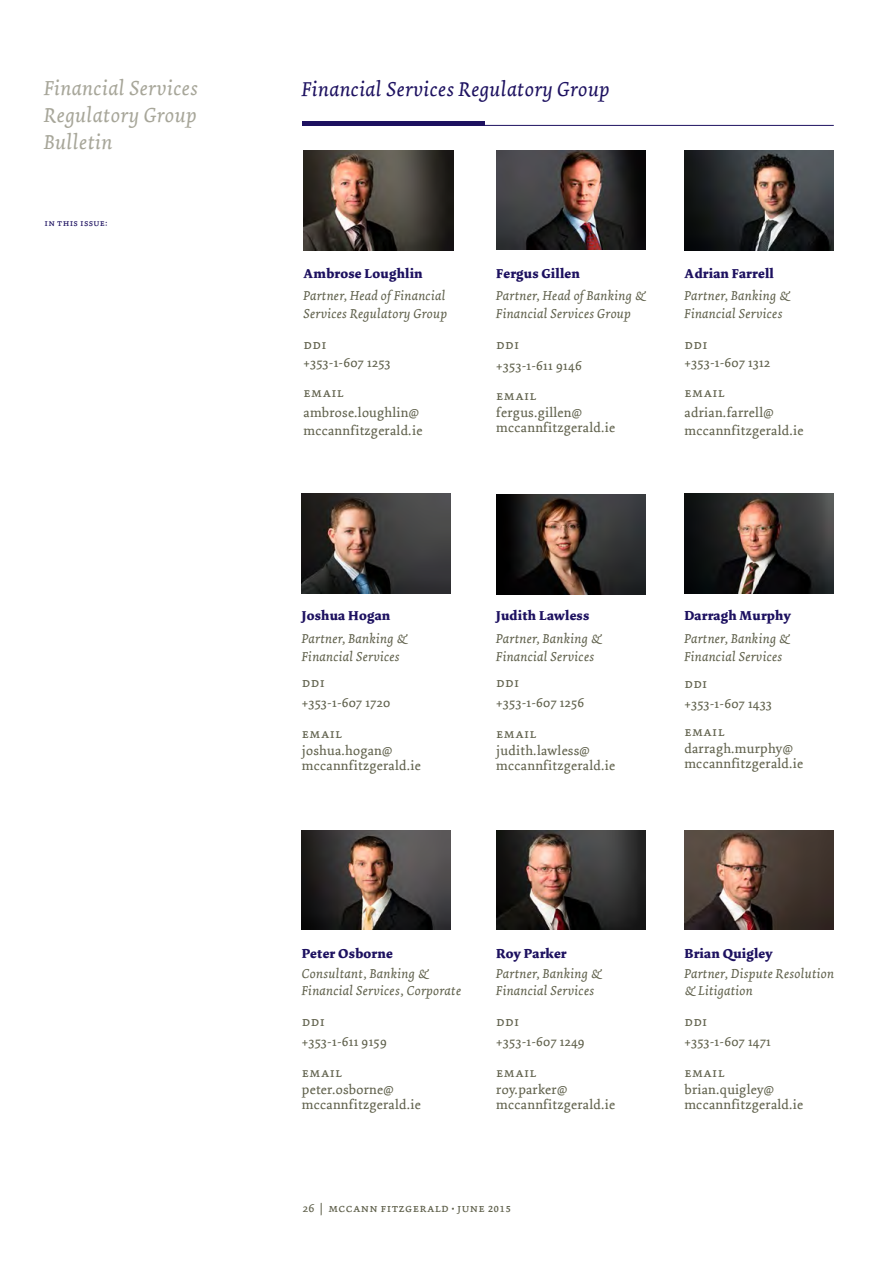
<style>
.page{position:relative;width:893px;height:1263px;background:#fff}
.page>*{position:absolute;margin:0;border:0;box-sizing:border-box;transform-origin:0 0}
.t1{font:italic 21.15px/27.3px "Dolly";letter-spacing:.02em;color:#a7a699;text-align:justify}
.t2{font:italic 21px "Dolly";letter-spacing:.02em;color:#1d1160}
.t3{font:13.5px/15px "Dolly";letter-spacing:.02em;color:#5f604b}
.t4{font:italic 13.5px/18px "Dolly";letter-spacing:.02em;color:#5f604b}
.t5{font:700 13.5px "Dolly";letter-spacing:.02em;color:#1d1160}
.t6{font:13.5px "Dolly Small Caps";letter-spacing:.02em;color:#5f604b}
.t7{font:12px "Dolly Small Caps";letter-spacing:.02em;color:#5f604b}
.t8{font:9.6px "Dolly Small Caps";letter-spacing:.02em;color:#1d1160}
.s1{font-family:"Dolly"}
</style>
<div class="page">
<hr style="left:302px;top:125px;width:532px;height:1px;background:#1d1160">
<hr style="left:302px;top:121px;width:183px;height:4px;background:#1d1160">
<img style="left:684px;top:151px;width:150px;height:99px">
<img style="left:684px;top:494px;width:150px;height:100px">
<img style="left:303px;top:151px;width:150px;height:99px">
<img style="left:302px;top:830px;width:149px;height:99px">
<img style="left:496px;top:830px;width:149px;height:99px">
<img style="left:496px;top:151px;width:149px;height:99px">
<img style="left:684px;top:830px;width:149px;height:99px">
<img style="left:496px;top:495px;width:149px;height:99px">
<img style="left:302px;top:494px;width:149px;height:99px">
<h1 class="t1" style="left:44px;top:74px;width:155px">Financial Services Regulatory Group Bulletin</h1>
<p class="t8" style="left:45px;top:217px;width:64px">in this issue:</p>
<h2 class="t2" style="left:302px;top:76px;width:309px">Financial Services Regulatory Group</h2>
<p class="t5" style="left:303px;top:265px;width:121px">Ambrose Loughlin</p>
<p class="t4" style="left:303px;top:287px;width:145px">Partner, Head of Financial<br>Services Regulatory Group</p>
<p class="t6" style="left:303px;top:336px;width:24px">ddi</p>
<p class="t3" style="left:303px;top:355px;width:89px">+353-1-607 1253</p>
<p class="t6" style="left:303px;top:385px;width:42px">email</p>
<p class="t3" style="left:303px;top:404px;width:120px;line-height:18px">ambrose.loughlin@ mccannfitzgerald.ie</p>
<p class="t5" style="left:496px;top:265px;width:85px">Fergus Gillen</p>
<p class="t4" style="left:496px;top:287px;width:151px">Partner, Head of Banking &amp;<br>Financial Services Group</p>
<p class="t6" style="left:496px;top:336px;width:24px">ddi</p>
<p class="t3" style="left:496px;top:358px;width:87px">+353-1-611 9146</p>
<p class="t6" style="left:496px;top:388px;width:42px">email</p>
<p class="t3" style="left:496px;top:406px;width:120px">fergus.gillen@ mccannfitzgerald.ie</p>
<p class="t5" style="left:685px;top:265px;width:91px">Adrian Farrell</p>
<p class="t4" style="left:685px;top:287px;width:107px">Partner, Banking &amp;<br>Financial Services</p>
<p class="t6" style="left:685px;top:336px;width:24px">ddi</p>
<p class="t3" style="left:685px;top:355px;width:87px">+353-1-607 1312</p>
<p class="t6" style="left:685px;top:385px;width:42px">email</p>
<p class="t3" style="left:685px;top:404px;width:120px;line-height:18px">adrian.farrell@ mccannfitzgerald.ie</p>
<p class="t5" style="left:302px;top:607px;width:90px">Joshua Hogan</p>
<p class="t4" style="left:302px;top:629px;width:107px">Partner, Banking &amp;<br>Financial Services</p>
<p class="t6" style="left:302px;top:675px;width:24px">ddi</p>
<p class="t3" style="left:302px;top:695px;width:90px">+353-1-607 1720</p>
<p class="t6" style="left:302px;top:725px;width:42px">email</p>
<p class="t3" style="left:302px;top:743px;width:120px">joshua.hogan@ mccannfitzgerald.ie</p>
<p class="t5" style="left:496px;top:607px;width:94px">Judith Lawless</p>
<p class="t4" style="left:496px;top:629px;width:107px">Partner, Banking &amp;<br>Financial Services</p>
<p class="t6" style="left:496px;top:675px;width:24px">ddi</p>
<p class="t3" style="left:496px;top:695px;width:90px">+353-1-607 1256</p>
<p class="t6" style="left:496px;top:725px;width:42px">email</p>
<p class="t3" style="left:496px;top:743px;width:120px">judith.lawless@ mccannfitzgerald.ie</p>
<p class="t5" style="left:684px;top:607px;width:108px">Darragh Murphy</p>
<p class="t4" style="left:684px;top:629px;width:107px">Partner, Banking &amp;<br>Financial Services</p>
<p class="t6" style="left:684px;top:676px;width:24px">ddi</p>
<p class="t3" style="left:684px;top:697px;width:89px">+353-1-607 1433</p>
<p class="t6" style="left:684px;top:724px;width:42px">email</p>
<p class="t3" style="left:684px;top:742px;width:120px">darragh.murphy@ mccannfitzgerald.ie</p>
<p class="t5" style="left:302px;top:945px;width:92px">Peter Osborne</p>
<p class="t4" style="left:302px;top:966px;width:161px;line-height:16.5px">Consultant, Banking &amp;<br>Financial Services, Corporate</p>
<p class="t6" style="left:302px;top:1013px;width:24px">ddi</p>
<p class="t3" style="left:302px;top:1034px;width:86px">+353-1-611 9159</p>
<p class="t6" style="left:302px;top:1064px;width:42px">email</p>
<p class="t3" style="left:302px;top:1082px;width:120px">peter.osborne@ mccannfitzgerald.ie</p>
<p class="t5" style="left:496px;top:945px;width:72px">Roy Parker</p>
<p class="t4" style="left:496px;top:966px;width:107px;line-height:16.5px">Partner, Banking &amp;<br>Financial Services</p>
<p class="t6" style="left:496px;top:1013px;width:24px">ddi</p>
<p class="t3" style="left:496px;top:1034px;width:90px">+353-1-607 1249</p>
<p class="t6" style="left:496px;top:1064px;width:42px">email</p>
<p class="t3" style="left:496px;top:1082px;width:120px">roy.parker@ mccannfitzgerald.ie</p>
<p class="t7" style="left:303px;top:1201px;width:210px"><span class="s1">26</span> | mccann fitzgerald <span class="s1">¼</span> june 2015</p>
<p class="t5" style="left:684px;top:945px;width:89px">Brian Quigley</p>
<p class="t4" style="left:684px;top:966px;width:151px;line-height:16.5px">Partner, Dispute Resolution &amp; Litigation</p>
<p class="t6" style="left:684px;top:1013px;width:24px">ddi</p>
<p class="t3" style="left:684px;top:1034px;width:88px">+353-1-607 1471</p>
<p class="t6" style="left:684px;top:1064px;width:42px">email</p>
<p class="t3" style="left:684px;top:1082px;width:120px">brian.quigley@ mccannfitzgerald.ie</p>
</div>
